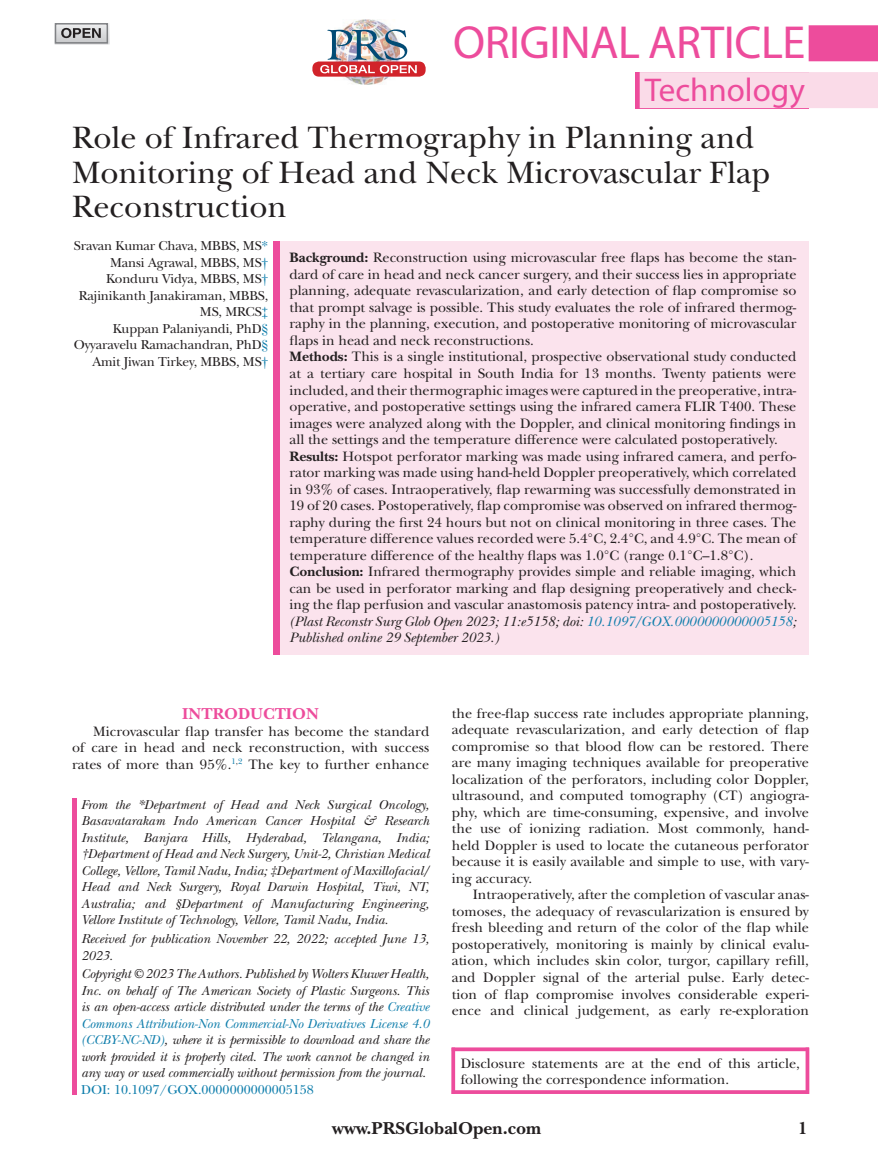
<style>
.page{position:relative;width:878px;height:1175px;background:#fff}
.page>*{position:absolute;margin:0;border:0;box-sizing:border-box;transform-origin:0 0}
.t1{font:46.5px "Myriad Pro";letter-spacing:-.01em;color:#ed4c9c}
.t2{font:33px "Myriad Pro";color:#ed4c9c}
.t3{font:32.25px/34.5px "New Baskerville Std";color:#231f20}
.t4{font:700 18px "New Baskerville Std";color:#231f20}
.t5{font:700 16.5px "New Baskerville Std";color:#ed4c9c}
.t6{font:14.25px/16.5px "New Baskerville Std";color:#231f20;text-align:justify}
.t7{font:italic 13.5px/16.5px "New Baskerville Std";color:#231f20;text-align:justify}
.t8{font:13.5px/16.5px "New Baskerville Std";letter-spacing:-.01em;color:#231f20;text-align:right}
.t9{font:13.5px "New Baskerville Std";color:#0f7eac}
.s1{color:#0f7eac}
.s2{font-weight:700}
.s3{font-style:italic}
.s4{font-style:italic;color:#0f7eac}
</style>
<div class="page">
<div style="left:635px;top:72px;width:173px;height:36px;background:#ed4c9c"></div>
<div style="left:639px;top:72px;width:239px;height:36px;background:#fadbe8"></div>
<div style="left:808px;top:25px;width:70px;height:36px;background:#ed4c9c"></div>
<img style="left:343px;top:20px;width:48px;height:64px">
<div style="left:312px;top:61px;width:113px;height:16px;background:#d1232a;border-radius:7px"></div>
<img style="left:320px;top:29px;width:97px;height:44px">
<div style="left:274px;top:126px;width:534px;height:529px;background:#fbe3ed"></div>
<div style="left:274px;top:240px;width:6px;height:109px;background:#ed4c9c"></div>
<div style="left:274px;top:339px;width:6px;height:109px;background:#ed4c9c"></div>
<div style="left:274px;top:438px;width:6px;height:126px;background:#ed4c9c"></div>
<div style="left:274px;top:553px;width:6px;height:102px;background:#ed4c9c"></div>
<hr style="left:72px;top:798px;width:4px;height:132px;background:#ed4c9c">
<hr style="left:72px;top:930px;width:4px;height:35px;background:#ed4c9c">
<hr style="left:72px;top:965px;width:4px;height:118px;background:#ed4c9c">
<hr style="left:72px;top:1081px;width:4px;height:13px;background:#ed4c9c">
<div style="left:272px;top:126px;width:536px;height:115px;background:#fff"></div>
<img style="left:54px;top:23px;width:55px;height:22px">
<div style="left:55px;top:23px;width:53px;height:21px;border:2px solid #808285"></div>
<svg style="left:61px;top:28px;width:40px;height:10px"></svg>
<svg style="left:451px;top:1047px;width:4px;height:47px"></svg>
<svg style="left:805px;top:1047px;width:4px;height:47px"></svg>
<svg style="left:452px;top:1047px;width:356px;height:4px"></svg>
<svg style="left:452px;top:1090px;width:356px;height:4px"></svg>
<h1 class="t1" style="left:453px;top:14px;width:354px">ORIGINAL ARTICLE</h1>
<h2 class="t2" style="left:644px;top:69px;width:162px">TECHNOLOGY</h2>
<h3 class="t3" style="left:72px;top:121px;width:699px">Role of Infrared Thermography in Planning and<br>Monitoring of Head and Neck Microvascular Flap<br>Reconstruction</h3>
<p class="t8" style="left:74px;top:238px;width:196px">Sravan Kumar Chava, MBBS, MS<span class="s1">*<br></span>Mansi Agrawal, MBBS, MS<span class="s1">†<br></span>Konduru Vidya, MBBS, MS<span class="s1">†<br></span>Rajinikanth Janakiraman, MBBS,<br>MS, MRCS<span class="s1">‡<br></span>Kuppan Palaniyandi, PhD<span class="s1">§<br></span>Oyyaravelu Ramachandran, PhD<span class="s1">§<br></span>Amit Jiwan Tirkey, MBBS, MS<span class="s1">†</span></p>
<p class="t6" style="left:289px;top:250px;width:508px;text-align:left"><span class="s2">Background:</span> Reconstruction using microvascular free flaps has become the stan&shy;dard of care in head and neck cancer surgery, and their success lies in appropriate planning, adequate revascularization, and early detection of flap compromise so that prompt salvage is possible. This study evaluates the role of infrared thermog&shy;raphy in the planning, execution, and postoperative monitoring of microvascular flaps in head and neck reconstructions.<br><span class="s2">Methods:</span> This is a single institutional, prospective observational study conducted at a tertiary care hospital in South India for 13 months. Twenty patients were included, and their thermographic images were captured in the preoperative, intra&shy;operative, and postoperative settings using the infrared camera FLIR T400. These images were analyzed along with the Doppler, and clinical monitoring findings in all the settings and the temperature difference were calculated postoperatively.<br><span class="s2">Results:</span> Hotspot perforator marking was made using infrared camera, and perfo&shy;rator marking was made using hand-held Doppler preoperatively, which correlated in 93% of cases. Intraoperatively, flap rewarming was successfully demonstrated in 19 of 20 cases. Postoperatively, flap compromise was observed on infrared thermog&shy;raphy during the first 24 hours but not on clinical monitoring in three cases. The temperature difference values recorded were 5.4°C, 2.4°C, and 4.9°C. The mean of temperature difference of the healthy flaps was 1.0°C (range 0.1°C–1.8°C).<br><span class="s2">Conclusion:</span> Infrared thermography provides simple and reliable imaging, which can be used in perforator marking and flap designing preoperatively and check&shy;ing the flap perfusion and vascular anastomosis patency intra- and postoperatively. <span class="s3">(Plast Reconstr Surg Glob Open 2023; 11:e5158; doi:</span> <span class="s4">10.1097/GOX.0000000000005158</span><span class="s3">; Published online 29 September 2023.)</span></p>
<p class="t5" style="left:182px;top:704px;width:138px">INTRODUCTION</p>
<p class="t6" style="left:72px;top:723px;width:359px;text-indent:21px">Microvascular flap transfer has become the standard of care in head and neck reconstruction, with success rates of more than 95%.<sup>1</sup><sup>,</sup><sup>2</sup> The key to further enhance</p>
<p class="t7" style="left:81px;top:796px;width:350px">From the *Department of Head and Neck Surgical Oncology, Basavatarakam Indo American Cancer Hospital &amp; Research Institute, Banjara Hills, Hyderabad, Telangana, India; †Department of Head and Neck Surgery, Unit-2, Christian Medical College, Vellore, Tamil Nadu, India; ‡Department of Maxillofacial/ Head and Neck Surgery, Royal Darwin Hospital, Tiwi, NT, Australia; and §Department of Manufacturing Engineering, Vellore Institute of Technology, Vellore, Tamil Nadu, India.</p>
<p class="t7" style="left:81px;top:930px;width:349px">Received for publication November 22, 2022; accepted June 13,<br>2023.</p>
<p class="t7" style="left:81px;top:965px;width:350px">Copyright © 2023 The Authors. Published by Wolters Kluwer Health, Inc. on behalf of The American Society of Plastic Surgeons. This is an open-access article distributed under the terms of the <span class="s1">Creative Commons Attribution-Non Commercial-No Derivatives License 4.0 (CCBY-NC-ND)</span>, where it is permissible to download and share the work provided it is properly cited. The work cannot be changed in any way or used commercially without permission from the journal.</p>
<p class="t9" style="left:81px;top:1081px;width:234px">DOI: 10.1097/GOX.0000000000005158</p>
<p class="t6" style="left:452px;top:705px;width:359px">the free-flap success rate includes appropriate planning, adequate revascularization, and early detection of flap compromise so that blood flow can be restored. There are many imaging techniques available for preoperative localization of the perforators, including color Doppler, ultrasound, and computed tomography (CT) angiogra&shy;phy, which are time-consuming, expensive, and involve the use of ionizing radiation. Most commonly, hand&shy;held Doppler is used to locate the cutaneous perforator because it is easily available and simple to use, with vary&shy;ing accuracy.</p>
<p class="t6" style="left:452px;top:886px;width:359px;text-indent:21px">Intraoperatively, after the completion of vascular anas&shy;tomoses, the adequacy of revascularization is ensured by fresh bleeding and return of the color of the flap while postoperatively, monitoring is mainly by clinical evalu&shy;ation, which includes skin color, turgor, capillary refill, and Doppler signal of the arterial pulse. Early detec&shy;tion of flap compromise involves considerable experi&shy;ence and clinical judgement, as early re-exploration</p>
<p class="t6" style="left:460px;top:1054px;width:341px">Disclosure statements are at the end of this article, following the correspondence information.</p>
<p class="t4" style="left:332px;top:1118px;width:210px">www.PRSGlobalOpen.com</p>
<p class="t4" style="left:798px;top:1118px;width:11px">1</p>
</div>
